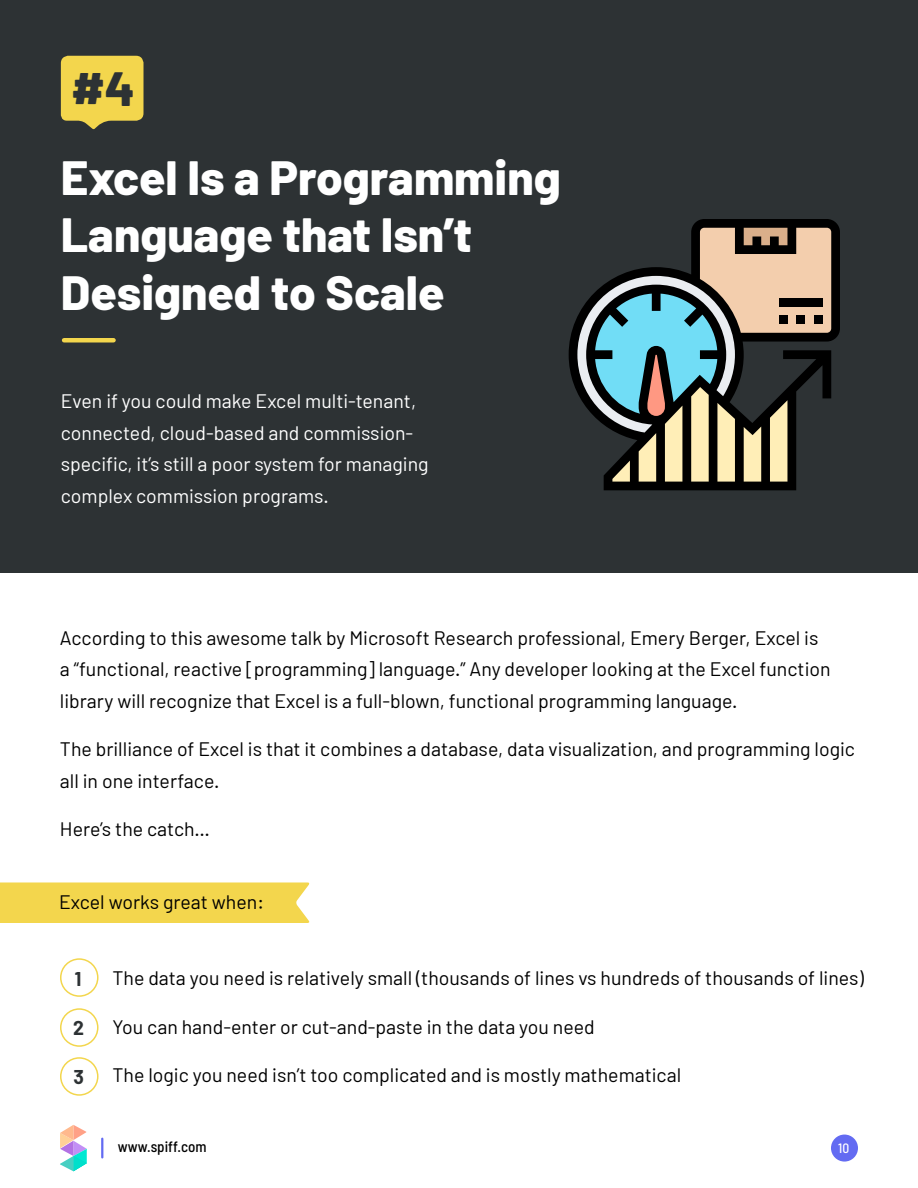
<style>
.page{position:relative;width:918px;height:1188px;background:#fff}
.page>*{position:absolute;margin:0;border:0;box-sizing:border-box;transform-origin:0 0}
.t1{font:800 48px/57.6px "Barlow";color:#fff}
.t2{font:800 48px "Barlow";color:#2d3234}
.t3{font:19.5px/31.5px "Barlow";color:#000}
.t4{font:19.5px/31.5px "Barlow";color:#fff}
.t5{font:700 19.5px "Barlow";color:#2d3234}
.t6{font:500 semi-condensed 15px "Barlow";color:#000}
.t7{font:500 semi-condensed 13.5px "Barlow";color:#fff}
</style>
<div class="page">
<svg style="left:60px;top:1125px;width:27px;height:46px"></svg>
<svg style="left:101px;top:1139px;width:2px;height:18px"></svg>
<div style="left:831px;top:1135px;width:27px;height:27px;background:#636bf2;border-radius:50%"></div>
<div style="left:0;top:0;width:918px;height:573px;background:#2d3234"></div>
<svg style="left:61px;top:56px;width:83px;height:74px"></svg>
<div style="left:64px;top:338px;width:50px;height:5px;background:#f3d64d"></div>
<div style="left:0;top:882px;width:310px;height:41px;background:#f3d64d"></div>
<div style="left:60px;top:958px;width:39px;height:39px;border:2px solid #f3d64d;border-radius:50%"></div>
<div style="left:60px;top:1008px;width:39px;height:39px;border:2px solid #f3d64d;border-radius:50%"></div>
<div style="left:60px;top:1057px;width:39px;height:39px;border:2px solid #f3d64d;border-radius:50%"></div>
<svg style="left:569px;top:219px;width:271px;height:271px"></svg>
<div style="left:796px;top:315px;width:9px;height:9px;background:#000"></div>
<div style="left:779px;top:315px;width:8px;height:9px;background:#000"></div>
<div style="left:814px;top:315px;width:8px;height:9px;background:#000"></div>
<div style="left:779px;top:298px;width:43px;height:9px;background:#000"></div>
<h1 class="t2" style="left:71px;top:59px;width:65px">#4</h1>
<h1 class="t1" style="left:61px;top:149px;width:501px">Excel Is a Programming<br>Language that Isn’t<br>Designed to Scale</h1>
<p class="t4" style="left:61px;top:385px;width:369px">Even if you could make Excel multi-tenant, connected, cloud-based and commission&shy;specific, it’s still a poor system for managing complex commission programs.</p>
<p class="t3" style="left:60px;top:622px;width:772px">According to this awesome talk by Microsoft Research professional, Emery Berger, Excel is a “functional, reactive [programming] language.” Any developer looking at the Excel function library will recognize that Excel is a full-blown, functional programming language.</p>
<p class="t3" style="left:60px;top:733px;width:797px">The brilliance of Excel is that it combines a database, data visualization, and programming logic all in one interface.</p>
<p class="t3" style="left:60px;top:813px;width:152px">Here’s the catch…</p>
<p class="t3" style="left:59px;top:885px;width:206px">Excel works great when:</p>
<p class="t5" style="left:75px;top:967px;width:8px">1</p>
<p class="t5" style="left:73px;top:1016px;width:12px">2</p>
<p class="t5" style="left:73px;top:1065px;width:12px">3</p>
<p class="t3" style="left:112px;top:962px;width:753px">The data you need is relatively small (thousands of lines vs hundreds of thousands of lines)</p>
<p class="t3" style="left:112px;top:1011px;width:484px">You can hand-enter or cut-and-paste in the data you need</p>
<p class="t3" style="left:112px;top:1059px;width:570px">The logic you need isn’t too complicated and is mostly mathematical</p>
<p class="t6" style="left:118px;top:1136px;width:90px">www.spiff.com</p>
<p class="t7" style="left:838px;top:1138px;width:13px">10</p>
</div>
